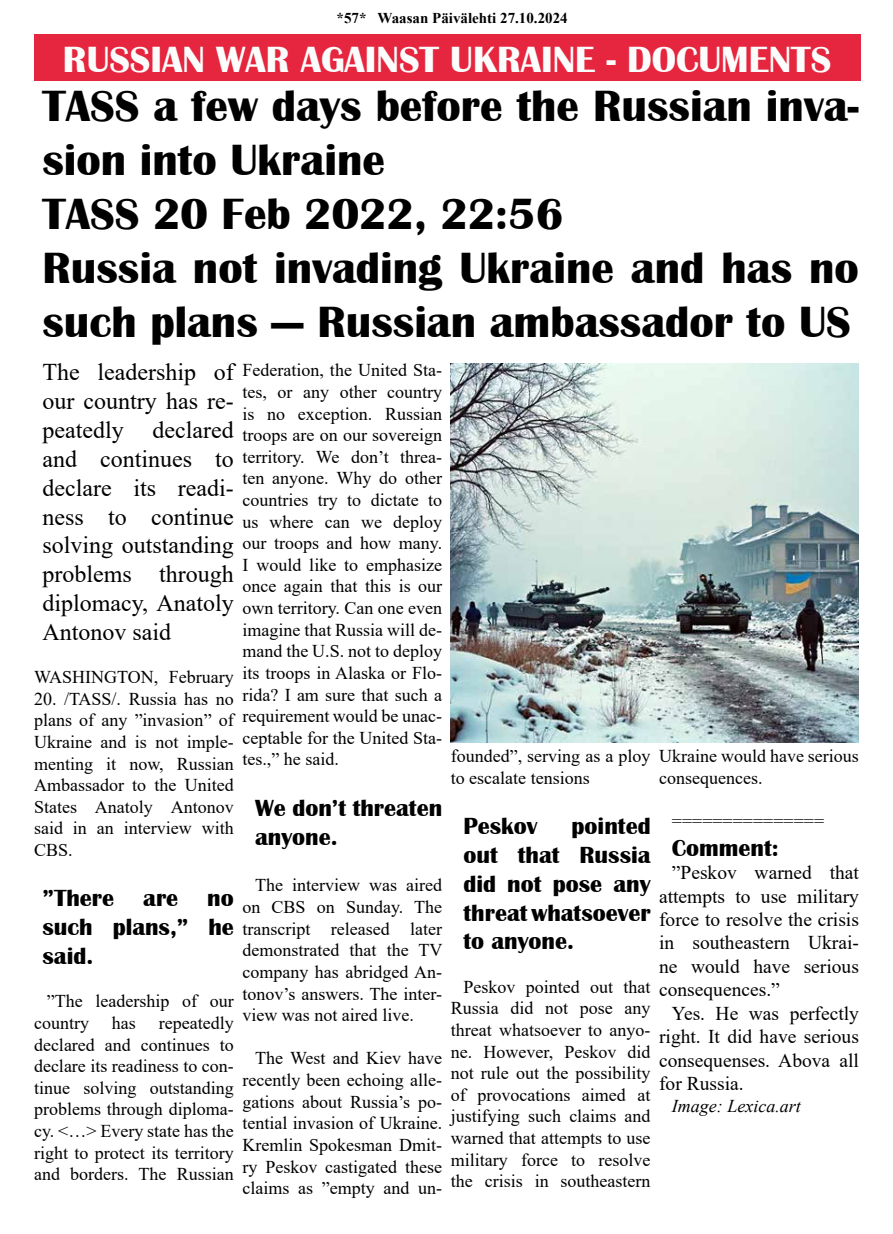
<style>
.page{position:relative;width:893px;height:1234px;background:#fff}
.page>*{position:absolute;margin:0;border:0;box-sizing:border-box;transform-origin:0 0}
.t1{font:700 45px/54px "Britannic";color:#000}
.t2{font:700 37.5px "Britannic";color:#fbfdfc}
.t3{font:24px/28.8px "Times New Roman";color:#000;text-align:justify}
.t4{font:700 24px/28.8px "Britannic";color:#000;text-align:justify}
.t5{font:19.5px/23.4px "Times New Roman";color:#000;text-align:justify}
.t6{font:18px/21.6px "Times New Roman";color:#000;text-align:justify}
.t7{font:italic 18px "Times New Roman";color:#000}
.t8{font:700 15px "Times New Roman";color:#000}
</style>
<div class="page">
<div style="left:34px;top:34px;width:826px;height:47px;background:#e6263e"></div>
<img style="left:451px;top:364px;width:408px;height:378px">
<p class="t8" style="left:337px;top:7px;width:232px">*57* Waasan Päivälehti 27.10.2024</p>
<h2 class="t2" style="left:63px;top:38px;width:770px">RUSSIAN WAR AGAINST UKRAINE - DOCUMENTS</h2>
<h1 class="t1" style="left:43px;top:79px;width:818px">TASS a few days before the Russian inva&shy;sion into Ukraine<br>TASS 20 Feb 2022, 22:56<br>Russia not invading Ukraine and has no such plans — Russian ambassador to US</h1>
<h3 class="t3" style="left:43px;top:357px;width:193px">The leadership of our country has re&shy;peatedly declared and continues to declare its readi&shy;ness to continue solving outstanding problems through diplomacy, Anatoly Antonov said</h3>
<p class="t6" style="left:34px;top:665px;width:201px">WASHINGTON, February</p>
<p class="t6" style="left:34px;top:687px;width:201px">20. /TASS/. Russia has no plans of any ”invasion” of Ukraine and is not imple&shy;menting it now, Russian Ambassador to the United States Anatoly Antonov said in an interview with CBS.</p>
<h3 class="t4" style="left:43px;top:884px;width:193px">”There are no such plans,” he said.</h3>
<p class="t6" style="left:34px;top:989px;width:201px;text-indent:13px">”The leadership of our country</p>
<p class="t6" style="left:242px;top:359px;width:201px">Federation, the United Sta&shy;tes, or any other country is no exception. Russian troops are on our sovereign territory. We don’t threa&shy;ten anyone. Why do other countries try to dictate to us where can we deploy our troops and how many.<br>I would like to emphasize once again that this is our own territory. Can one even imagine that Russia will de&shy;mand the U.S. not to deploy its troops in Alaska or Flo&shy;rida? I am sure that such a requirement would be unac&shy;ceptable for the United Sta&shy;tes.,” he said.</p>
<h3 class="t4" style="left:255px;top:793px;width:189px">We don’t threaten anyone.</h3>
<p class="t6" style="left:242px;top:873px;width:202px;text-indent:13px">The interview was aired on CBS on Sunday. The transcript released later demonstrated that the TV company has abridged An&shy;tonov’s answers. The inter&shy;view was not aired live.</p>
<p class="t6" style="left:242px;top:1046px;width:201px;text-indent:13px">The West and Kiev have recently been echoing alle&shy;gations about Russia’s po&shy;tential invasion of Ukraine.<br>Kremlin Spokesman Dmit&shy;ry Peskov castigated these claims as ”empty and un-</p>
<p class="t6" style="left:451px;top:744px;width:201px">founded”, serving as a ploy to escalate tensions</p>
<h3 class="t4" style="left:463px;top:811px;width:75px">Peskov</h3>
<p class="t6" style="left:659px;top:744px;width:201px">Ukraine would have serious consequences.</p>
<p class="t6" style="left:672px;top:809px;width:154px">===============</p>
<h3 class="t4" style="left:672px;top:833px;width:108px">Comment:</h3>
<p class="t5" style="left:659px;top:860px;width:201px;text-indent:13px">”Peskov warned that attempts to use military force to resolve the crisis in southeastern Ukrai&shy;ne would have serious consequences.”</p>
<p class="t5" style="left:659px;top:1000px;width:201px;text-indent:13px">Yes. He was perfectly right. It did have serious consequenses. Abova all for Russia.</p>
<p class="t7" style="left:672px;top:1092px;width:130px">Image: Lexica.art</p>
<h3 class="t4" style="left:463px;top:811px;width:189px;text-indent:108px">pointed out that Russia did not pose any threat whatsoever to anyone.</h3>
<p class="t6" style="left:451px;top:975px;width:201px;text-indent:13px">Peskov pointed out that Russia did not pose any threat whatsoever to anyo&shy;ne. However, Peskov did not rule out the possibility of provocations aimed at justifying such claims and warned that attempts to use military force to resolve the crisis in southeastern</p>
<p class="t6" style="left:34px;top:1011px;width:201px;text-indent:125px">repeatedly declared and continues to declare its readiness to con&shy;tinue solving outstanding problems through diploma&shy;cy. &lt;…&gt; Every state has the right to protect its territory and borders. The Russian</p>
<p class="t6" style="left:112px;top:1011px;width:25px">has</p>
</div>
